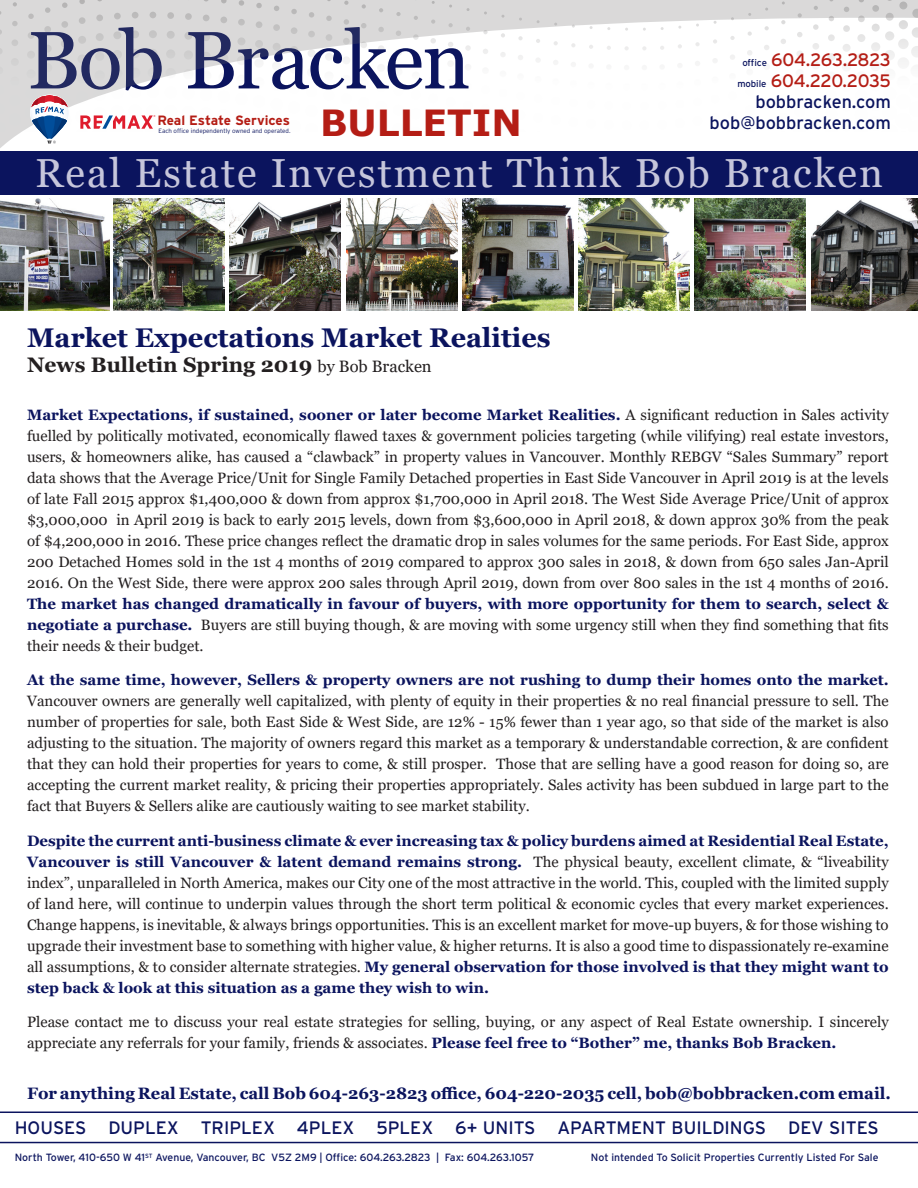
<style>
.page{position:relative;width:918px;height:1188px;background:#fff}
.page>*{position:absolute;margin:0;border:0;box-sizing:border-box;transform-origin:0 0}
.t1{font:40.5px "Georgia";letter-spacing:.05em;color:#c6c6db}
.t2{font:700 36px "Verdana";color:#b41d15}
.t3{font:700 27px "Georgia";color:#0b145e}
.t4{font:700 21px "Georgia";color:#231f20}
.t5{font:18px "Interstate";color:#0b145e}
.t6{font:18px/21px "Interstate";letter-spacing:-.015em;color:#b41d15;text-align:right}
.t7{font:700 16.5px "Georgia";color:#0b145e}
.t8{font:15px/21px "Georgia";color:#231f20;text-align:justify}
.t9{font:700 13.5px "Interstate";letter-spacing:-.005em;color:#b41d15}
.t10{font:10.5px "Interstate";color:#0b145e}
.t11{font:300 6.15px "Interstate";color:#0b145e}
.s1{font-size:9.6px;color:#0b145e}
.s2{color:#0b145e}
.s3{font-weight:400;font-size:16.5px}
.s4{font-weight:700;color:#0b145e}
</style>
<div class="page">
<div style="left:0;top:151px;width:918px;height:43px;background:#0b145e"></div>
<img style="left:0;top:199px;width:109px;height:112px">
<img style="left:114px;top:199px;width:111px;height:112px">
<img style="left:230px;top:199px;width:111px;height:112px">
<img style="left:346px;top:199px;width:111px;height:112px">
<img style="left:462px;top:199px;width:111px;height:112px">
<img style="left:579px;top:199px;width:111px;height:112px">
<img style="left:695px;top:199px;width:111px;height:112px">
<img style="left:811px;top:199px;width:107px;height:112px">
<svg style="left:0;top:0;width:918px;height:148px"></svg>
<svg style="left:30px;top:27px;width:439px;height:117px"></svg>
<hr style="left:0;top:1112px;width:918px;height:1px;background:#0b145e">
<hr style="left:0;top:1142px;width:918px;height:1px;background:#0b145e">
<p class="t6" style="left:738px;top:49px;width:155px"><span class="s1">office</span> 604.263.2823 <span class="s1">mobile</span> 604.220.2035 <span class="s2">bobbracken.com</span></p>
<p class="t2" style="left:320px;top:98px;width:203px">BULLETIN</p>
<p class="t9" style="left:158px;top:113px;width:134px">Real Estate Services</p>
<p class="t11" style="left:159px;top:127px;width:134px">Each office independently owned and operated.</p>
<p class="t5" style="left:710px;top:113px;width:183px">bob@bobbracken.com</p>
<p class="t1" style="left:35px;top:149px;width:849px">Real Estate Investment Think Bob Bracken</p>
<p class="t3" style="left:27px;top:320px;width:525px">Market Expectations Market Realities</p>
<p class="t4" style="left:27px;top:351px;width:406px">News Bulletin Spring 2019 <span class="s3">by Bob Bracken</span></p>
<p class="t8" style="left:27px;top:404px;width:863px"><span class="s4">Market Expectations, if sustained, sooner or later become Market Realities.</span> A significant reduction in Sales activity fuelled by politically motivated, economically flawed taxes &amp; government policies targeting (while vilifying) real estate investors, users, &amp; homeowners alike, has caused a “clawback” in property values in Vancouver. Monthly REBGV “Sales Summary” report data shows that the Average Price/Unit for Single Family Detached properties in East Side Vancouver in April 2019 is at the levels of late Fall 2015 approx $1,400,000 &amp; down from approx $1,700,000 in April 2018. The West Side Average Price/Unit of approx $3,000,000 in April 2019 is back to early 2015 levels, down from $3,600,000 in April 2018, &amp; down approx 30% from the peak of $4,200,000 in 2016. These price changes reflect the dramatic drop in sales volumes for the same periods. For East Side, approx 200 Detached Homes sold in the 1st 4 months of 2019 compared to approx 300 sales in 2018, &amp; down from 650 sales Jan-April 2016. On the West Side, there were approx 200 sales through April 2019, down from over 800 sales in the 1st 4 months of 2016.<br><span class="s4">The market has changed dramatically in favour of buyers, with more opportunity for them to search, select &amp; negotiate a purchase.</span> Buyers are still buying though, &amp; are moving with some urgency still when they find something that fits their needs &amp; their budget.</p>
<p class="t8" style="left:27px;top:670px;width:863px"><span class="s4">At the same time, however, Sellers &amp; property owners are not rushing to dump their homes onto the market.<br></span>Vancouver owners are generally well capitalized, with plenty of equity in their properties &amp; no real financial pressure to sell. The number of properties for sale, both East Side &amp; West Side, are 12% - 15% fewer than 1 year ago, so that side of the market is also adjusting to the situation. The majority of owners regard this market as a temporary &amp; understandable correction, &amp; are confident that they can hold their properties for years to come, &amp; still prosper. Those that are selling have a good reason for doing so, are accepting the current market reality, &amp; pricing their properties appropriately. Sales activity has been subdued in large part to the fact that Buyers &amp; Sellers alike are cautiously waiting to see market stability.</p>
<p class="t8" style="left:27px;top:830px;width:863px"><span class="s4">Despite the current anti-business climate &amp; ever increasing tax &amp; policy burdens aimed at Residential Real Estate, Vancouver is still Vancouver &amp; latent demand remains strong.</span> The physical beauty, excellent climate, &amp; “liveability index”, unparalleled in North America, makes our City one of the most attractive in the world. This, coupled with the limited supply of land here, will continue to underpin values through the short term political &amp; economic cycles that every market experiences.<br>Change happens, is inevitable, &amp; always brings opportunities. This is an excellent market for move-up buyers, &amp; for those wishing to upgrade their investment base to something with higher value, &amp; higher returns. It is also a good time to dispassionately re-examine all assumptions, &amp; to consider alternate strategies. <span class="s4">My general observation for those involved is that they might want to step back &amp; look at this situation as a game they wish to win.</span></p>
<p class="t8" style="left:27px;top:1012px;width:863px">Please contact me to discuss your real estate strategies for selling, buying, or any aspect of Real Estate ownership. I sincerely appreciate any referrals for your family, friends &amp; associates. <span class="s4">Please feel free to “Bother” me, thanks Bob Bracken.</span></p>
<p class="t7" style="left:27px;top:1083px;width:866px">For anything Real Estate, call Bob 604-263-2823 office, 604-220-2035 cell, bob@bobbracken.com email.</p>
<p class="t5" style="left:15px;top:1118px;width:866px">HOUSES DUPLEX TRIPLEX 4PLEX 5PLEX 6+ UNITS APARTMENT BUILDINGS DEV SITES</p>
<p class="t10" style="left:15px;top:1151px;width:521px">North Tower, 410-650 W 41<sup>ST</sup> Avenue, Vancouver, BC V5Z 2M9 | Office: 604.263.2823 | Fax: 604.263.1057</p>
<p class="t10" style="left:591px;top:1151px;width:289px">Not intended To Solicit Properties Currently Listed For Sale</p>
</div>
